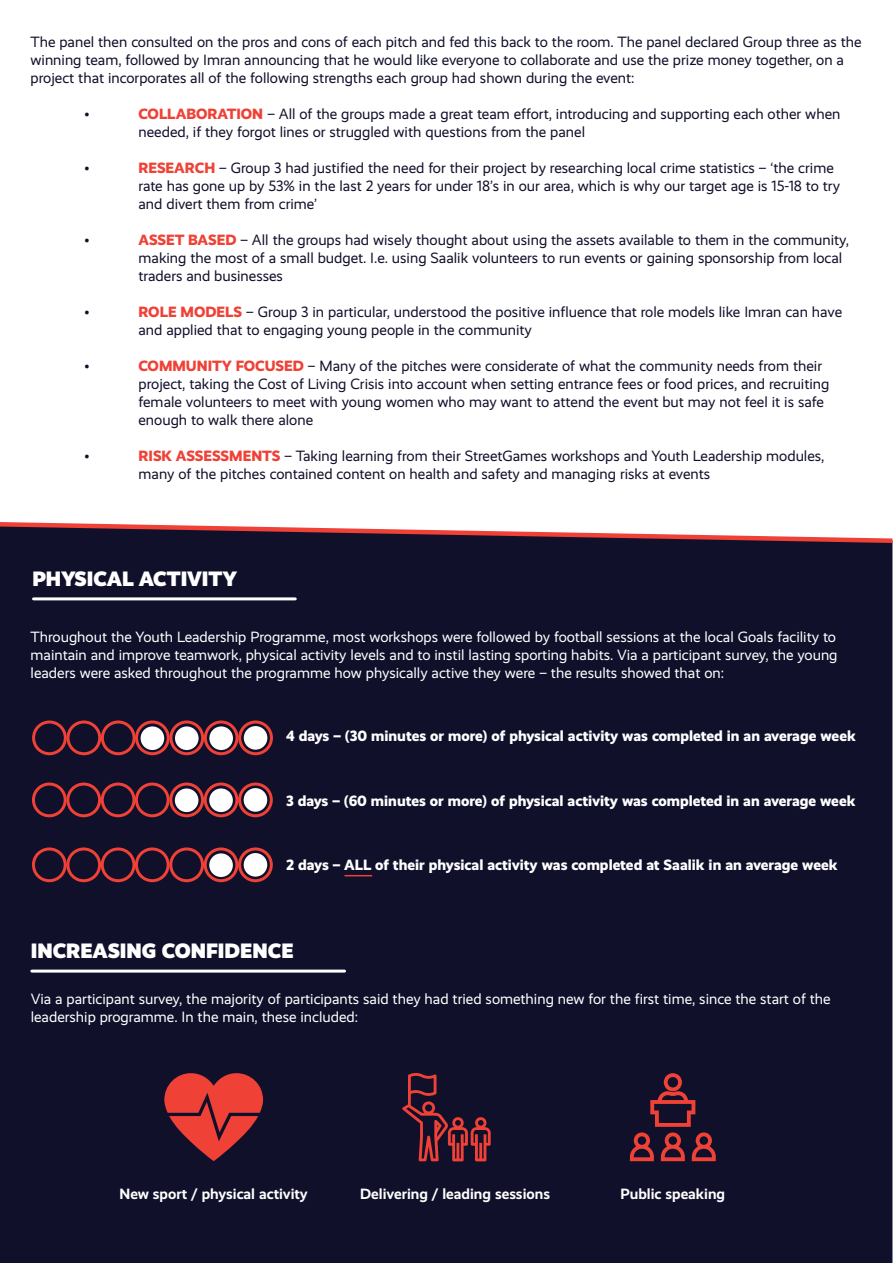
<style>
.page{position:relative;width:893px;height:1263px;background:#fff}
.page>*{position:absolute;margin:0;border:0;box-sizing:border-box;transform-origin:0 0}
.t1{font:900 21px "Realist";color:#fff}
.t2{font:15px/18px "Realist";color:#10102b}
.t3{font:15px/18px "Realist";color:#fff;text-align:justify}
.t4{font:800 15px "Realist";color:#fff}
.t5{font:700 15px "Realist";color:#fff}
.s1{font-weight:800;color:#ef4136}
</style>
<div class="page">
<div style="left:0;top:545px;width:892px;height:718px;background:#10102b"></div>
<hr style="left:34px;top:597px;width:261px;height:3px;background:#fff">
<svg style="left:0;top:522px;width:893px;height:23px"></svg>
<div style="left:135px;top:720px;width:35px;height:35px;border:3px solid #ef4136;border-radius:50%"></div>
<div style="left:169px;top:720px;width:35px;height:35px;border:3px solid #ef4136;border-radius:50%"></div>
<div style="left:204px;top:720px;width:35px;height:35px;border:3px solid #ef4136;border-radius:50%"></div>
<div style="left:238px;top:720px;width:35px;height:35px;border:3px solid #ef4136;border-radius:50%"></div>
<svg style="left:345px;top:875px;width:27px;height:1px"></svg>
<hr style="left:32px;top:969px;width:313px;height:3px;background:#fff">
<svg style="left:164px;top:1073px;width:99px;height:88px"></svg>
<svg style="left:402px;top:1072px;width:89px;height:89px"></svg>
<svg style="left:630px;top:1073px;width:86px;height:88px"></svg>
<div style="left:32px;top:720px;width:35px;height:35px;border:3px solid #ef4136;border-radius:50%"></div>
<div style="left:66px;top:720px;width:35px;height:35px;border:3px solid #ef4136;border-radius:50%"></div>
<div style="left:101px;top:720px;width:35px;height:35px;border:3px solid #ef4136;border-radius:50%"></div>
<div style="left:141px;top:726px;width:23px;height:24px;background:#fff;border-radius:50%"></div>
<div style="left:175px;top:726px;width:24px;height:24px;background:#fff;border-radius:50%"></div>
<div style="left:209px;top:726px;width:24px;height:24px;background:#fff;border-radius:50%"></div>
<div style="left:244px;top:726px;width:23px;height:24px;background:#fff;border-radius:50%"></div>
<div style="left:135px;top:782px;width:35px;height:35px;border:3px solid #ef4136;border-radius:50%"></div>
<div style="left:169px;top:782px;width:35px;height:35px;border:3px solid #ef4136;border-radius:50%"></div>
<div style="left:204px;top:782px;width:34px;height:35px;border:3px solid #ef4136;border-radius:50%"></div>
<div style="left:238px;top:782px;width:35px;height:35px;border:3px solid #ef4136;border-radius:50%"></div>
<div style="left:32px;top:782px;width:35px;height:35px;border:3px solid #ef4136;border-radius:50%"></div>
<div style="left:66px;top:782px;width:35px;height:35px;border:3px solid #ef4136;border-radius:50%"></div>
<div style="left:101px;top:782px;width:34px;height:35px;border:3px solid #ef4136;border-radius:50%"></div>
<div style="left:175px;top:788px;width:23px;height:24px;background:#fff;border-radius:50%"></div>
<div style="left:209px;top:788px;width:24px;height:24px;background:#fff;border-radius:50%"></div>
<div style="left:244px;top:788px;width:23px;height:24px;background:#fff;border-radius:50%"></div>
<div style="left:135px;top:847px;width:35px;height:35px;border:3px solid #ef4136;border-radius:50%"></div>
<div style="left:169px;top:847px;width:35px;height:35px;border:3px solid #ef4136;border-radius:50%"></div>
<div style="left:204px;top:847px;width:34px;height:35px;border:3px solid #ef4136;border-radius:50%"></div>
<div style="left:238px;top:847px;width:35px;height:35px;border:3px solid #ef4136;border-radius:50%"></div>
<div style="left:32px;top:847px;width:35px;height:35px;border:3px solid #ef4136;border-radius:50%"></div>
<div style="left:66px;top:847px;width:35px;height:35px;border:3px solid #ef4136;border-radius:50%"></div>
<div style="left:101px;top:847px;width:34px;height:35px;border:3px solid #ef4136;border-radius:50%"></div>
<div style="left:209px;top:853px;width:24px;height:24px;background:#fff;border-radius:50%"></div>
<div style="left:244px;top:853px;width:23px;height:24px;background:#fff;border-radius:50%"></div>
<p class="t2" style="left:31px;top:33px;width:833px">The panel then consulted on the pros and cons of each pitch and fed this back to the room. The panel declared Group three as the winning team, followed by Imran announcing that he would like everyone to collaborate and use the prize money together, on a project that incorporates all of the following strengths each group had shown during the event:</p>
<p class="t2" style="left:85px;top:105px;width:7px">•</p>
<p class="t2" style="left:139px;top:105px;width:703px"><span class="s1">COLLABORATION</span> – All of the groups made a great team effort, introducing and supporting each other when needed, if they forgot lines or struggled with questions from the panel</p>
<p class="t2" style="left:85px;top:159px;width:7px">•</p>
<p class="t2" style="left:139px;top:159px;width:703px"><span class="s1">RESEARCH</span> – Group 3 had justified the need for their project by researching local crime statistics – ‘the crime rate has gone up by 53% in the last 2 years for under 18’s in our area, which is why our target age is 15-18 to try and divert them from crime’</p>
<p class="t2" style="left:85px;top:231px;width:7px">•</p>
<p class="t2" style="left:139px;top:231px;width:712px"><span class="s1">ASSET BASED</span> – All the groups had wisely thought about using the assets available to them in the community, making the most of a small budget. I.e. using Saalik volunteers to run events or gaining sponsorship from local traders and businesses</p>
<p class="t2" style="left:85px;top:303px;width:7px">•</p>
<p class="t2" style="left:139px;top:303px;width:705px"><span class="s1">ROLE MODELS</span> – Group 3 in particular, understood the positive influence that role models like Imran can have and applied that to engaging young people in the community</p>
<p class="t2" style="left:85px;top:357px;width:7px">•</p>
<p class="t2" style="left:139px;top:357px;width:692px"><span class="s1">COMMUNITY FOCUSED</span> – Many of the pitches were considerate of what the community needs from their project, taking the Cost of Living Crisis into account when setting entrance fees or food prices, and recruiting female volunteers to meet with young women who may want to attend the event but may not feel it is safe enough to walk there alone</p>
<p class="t2" style="left:85px;top:447px;width:7px">•</p>
<p class="t2" style="left:139px;top:447px;width:687px"><span class="s1">RISK ASSESSMENTS</span> – Taking learning from their StreetGames workshops and Youth Leadership modules, many of the pitches contained content on health and safety and managing risks at events</p>
<h1 class="t1" style="left:32px;top:566px;width:206px">PHYSICAL ACTIVITY</h1>
<p class="t3" style="left:31px;top:628px;width:808px">Throughout the Youth Leadership Programme, most workshops were followed by football sessions at the local Goals facility to maintain and improve teamwork, physical activity levels and to instil lasting sporting habits. Via a participant survey, the young leaders were asked throughout the programme how physically active they were – the results showed that on:</p>
<p class="t4" style="left:286px;top:727px;width:571px">4 days – (30 minutes or more) of physical activity was completed in an average week</p>
<p class="t4" style="left:286px;top:792px;width:571px">3 days – (60 minutes or more) of physical activity was completed in an average week</p>
<p class="t4" style="left:286px;top:856px;width:553px">2 days – ALL of their physical activity was completed at Saalik in an average week</p>
<h1 class="t1" style="left:31px;top:938px;width:264px">INCREASING CONFIDENCE</h1>
<p class="t3" style="left:31px;top:989px;width:802px">Via a participant survey, the majority of participants said they had tried something new for the first time, since the start of the leadership programme. In the main, these included:</p>
<p class="t5" style="left:120px;top:1185px;width:190px">New sport / physical activity</p>
<p class="t5" style="left:360px;top:1185px;width:191px">Delivering / leading sessions</p>
<p class="t5" style="left:620px;top:1185px;width:106px">Public speaking</p>
</div>
